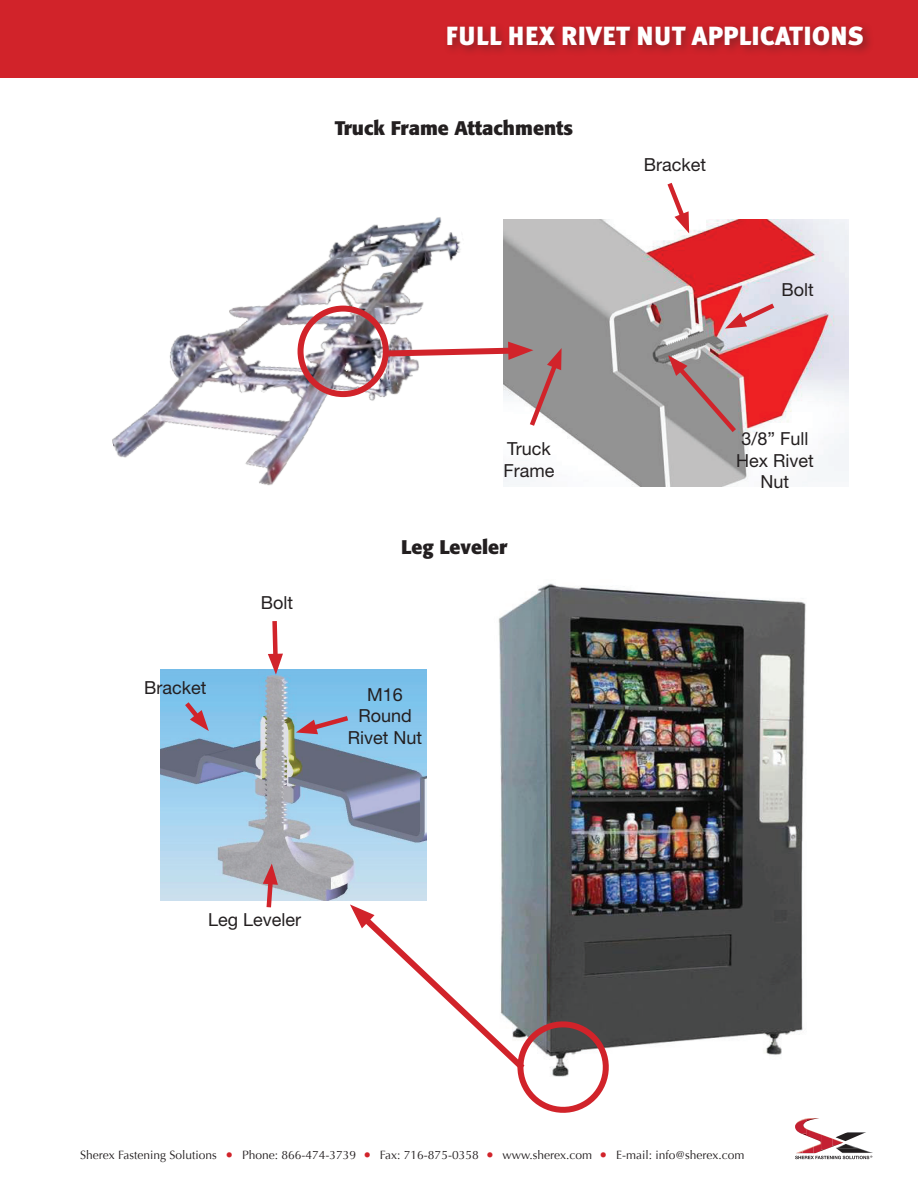
<style>
.page{position:relative;width:918px;height:1188px;background:#fff}
.page>*{position:absolute;margin:0;border:0;box-sizing:border-box;transform-origin:0 0}
.t1{font:900 26.25px "Meta Plus";color:#fff}
.t2{font:700 19.5px "Formata";color:#231f20}
.t3{font:18px/21.6px "Helvetica Neue LT Std";color:#231f20;text-align:center}
.t4{font:12px "Optima";color:#231f20}
.s1{font-size:15px;color:#d1232a}
</style>
<div class="page">
<div style="left:0;top:0;width:918px;height:77px;background:#d1232a"></div>
<div style="left:443px;top:21px;width:431px;height:36px;background:#231f20;opacity:.4"></div>
<img style="left:160px;top:669px;width:266px;height:231px">
<svg style="left:296px;top:713px;width:57px;height:22px"></svg>
<svg style="left:263px;top:863px;width:15px;height:45px"></svg>
<svg style="left:181px;top:697px;width:28px;height:34px"></svg>
<svg style="left:268px;top:621px;width:15px;height:54px"></svg>
<img style="left:112px;top:217px;width:349px;height:269px">
<img style="left:504px;top:219px;width:345px;height:267px">
<div style="left:298px;top:306px;width:91px;height:91px;border:6px solid #d1232a;border-radius:50%"></div>
<svg style="left:664px;top:182px;width:26px;height:51px"></svg>
<svg style="left:377px;top:342px;width:186px;height:89px"></svg>
<svg style="left:668px;top:355px;width:73px;height:82px;background:#a08889"></svg>
<svg style="left:725px;top:300px;width:54px;height:29px;background:#daadb7"></svg>
<img style="left:498px;top:583px;width:308px;height:472px">
<svg style="left:350px;top:904px;width:262px;height:209px"></svg>
<svg style="left:795px;top:1118px;width:77px;height:41px"></svg>
<h1 class="t1" style="left:445px;top:21px;width:420px">FULL HEX RIVET NUT APPLICATIONS</h1>
<h2 class="t2" style="left:335px;top:116px;width:240px">Truck Frame Attachments</h2>
<h3 class="t3" style="left:644px;top:154px;width:64px">Bracket</h3>
<h3 class="t3" style="left:782px;top:279px;width:34px">Bolt</h3>
<h3 class="t3" style="left:504px;top:438px;width:53px;text-align:left">Truck<br>Frame</h3>
<h3 class="t3" style="left:736px;top:428px;width:79px">3/8” Full<br>Hex Rivet<br>Nut</h3>
<h3 class="t3" style="left:144px;top:677px;width:64px">Bracket</h3>
<h3 class="t3" style="left:261px;top:591px;width:34px">Bolt</h3>
<h2 class="t2" style="left:401px;top:535px;width:108px">Leg Leveler</h2>
<h3 class="t3" style="left:348px;top:683px;width:76px">M16<br>Round<br>Rivet Nut</h3>
<h3 class="t3" style="left:208px;top:908px;width:95px">Leg Leveler</h3>
<p class="t4" style="left:80px;top:1148px;width:666px">Sherex Fastening Solutions <span class="s1">•</span> Phone: 866-474-3739 <span class="s1">•</span> Fax: 716-875-0358 <span class="s1">•</span> www.sherex.com <span class="s1">•</span> E-mail: info@sherex.com</p>
</div>
